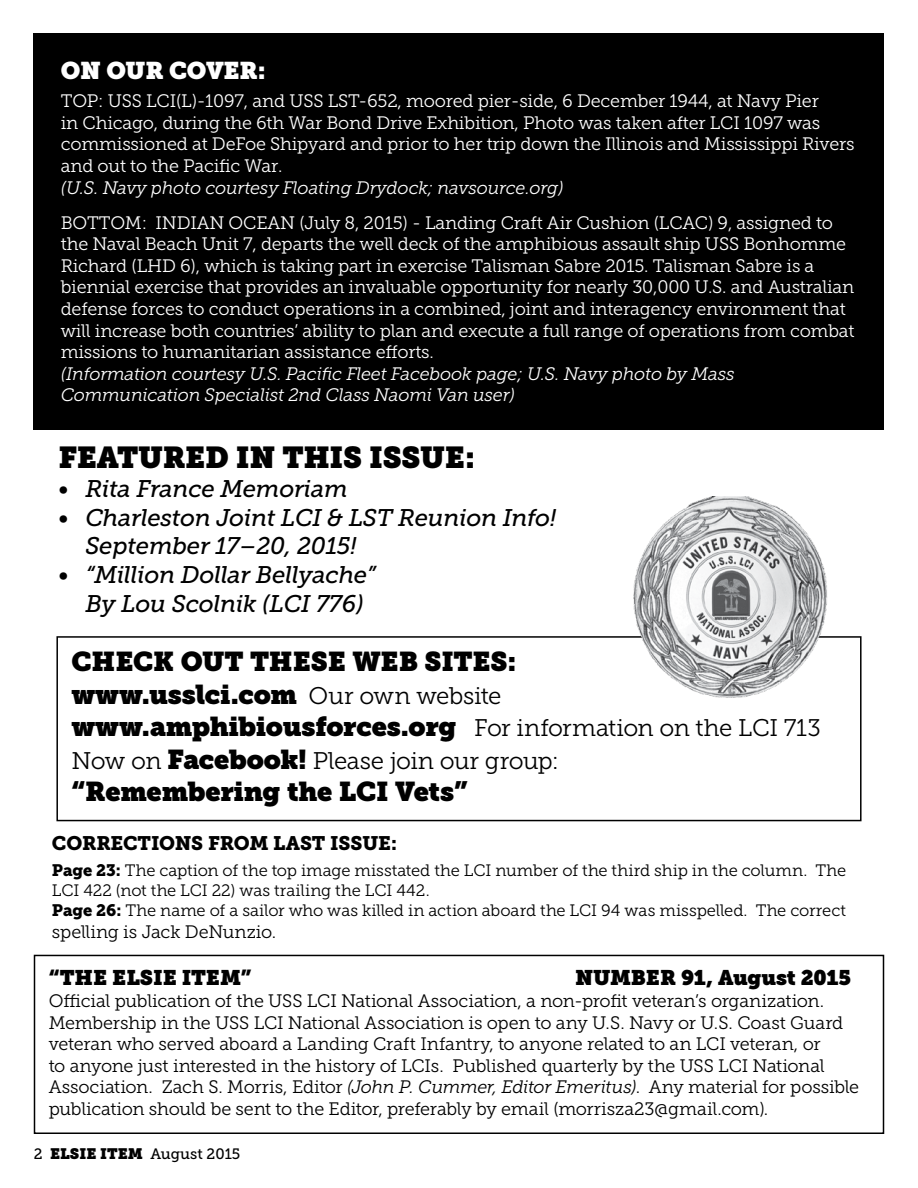
<style>
.page{position:relative;width:918px;height:1188px;background:#fff}
.page>*{position:absolute;margin:0;border:0;box-sizing:border-box;transform-origin:0 0}
.t1{font:30px "Museo Slab";color:#000}
.t2{font:27px/32.4px "Museo Slab";letter-spacing:-.01em;color:#000}
.t3{font:italic 24px/28.8px "Museo Slab 500";letter-spacing:-.01em;color:#000}
.t4{font:24px/32.4px "Museo Slab 300";letter-spacing:-.025em;color:#000}
.t5{font:24px "Museo Slab";letter-spacing:-.01em;color:#fff}
.t6{font:21px "Museo Slab";letter-spacing:-.01em;color:#000}
.t7{font:19.5px "Museo Slab 900";letter-spacing:-.01em;color:#000}
.t8{font:18px/21.6px "Museo Slab 300";letter-spacing:-.01em;color:#fff}
.t9{font:18px/21.6px "Museo Slab 300";letter-spacing:-.015em;color:#000}
.t10{font:italic 18px/21.6px "Museo Slab 300";letter-spacing:-.01em;color:#fff}
.t11{font:16.5px/19.8px "Museo Slab 300";letter-spacing:-.01em;color:#000}
.t12{font:15px "Museo Slab 500";color:#000}
.s1{font-family:"Museo Slab 300";font-size:24px}
.s2{font-family:"Museo Slab";font-size:27px}
.s3{font-family:"Museo Slab 900"}
.s4{font-style:italic}
.s5{font-family:"Museo Slab"}
</style>
<div class="page">
<div style="left:34px;top:955px;width:850px;height:179px;border:2px solid #000"></div>
<div style="left:34px;top:34px;width:850px;height:396px;background:#000"></div>
<div style="left:56px;top:636px;width:806px;height:185px;border:2px solid #000"></div>
<img style="left:625px;top:497px;width:208px;height:201px">
<h3 class="t5" style="left:61px;top:56px;width:66px">On our</h3>
<h3 class="t5" style="left:169px;top:56px;width:98px">cover :</h3>
<p class="t8" style="left:61px;top:90px;width:795px">TOP: USS LCI(L)-1097, and USS LST-652, moored pier-side, 6 December 1944, at Navy Pier<br>in Chicago, during the 6th War Bond Drive Exhibition, Photo was taken after LCI 1097 was commissioned at DeFoe Shipyard and prior to her trip down the Illinois and Mississippi Rivers and out to the Pacific War.</p>
<p class="t10" style="left:61px;top:177px;width:504px">(U.S. Navy photo courtesy Floating Drydock; navsource.org)</p>
<p class="t8" style="left:61px;top:212px;width:795px">BOTTOM: INDIAN OCEAN (July 8, 2015) - Landing Craft Air Cushion (LCAC) 9, assigned to the Naval Beach Unit 7, departs the well deck of the amphibious assault ship USS Bonhomme Richard (LHD 6), which is taking part in exercise Talisman Sabre 2015. Talisman Sabre is a biennial exercise that provides an invaluable opportunity for nearly 30,000 U.S. and Australian defense forces to conduct operations in a combined, joint and interagency environment that will increase both countries’ ability to plan and execute a full range of operations from combat missions to humanitarian assistance efforts.</p>
<p class="t10" style="left:61px;top:363px;width:676px">(Information courtesy U.S. Pacific Fleet Facebook page; U.S. Navy photo by Mass<br>Communication Specialist 2nd Class Naomi Van user)</p>
<h1 class="t1" style="left:58px;top:440px;width:41px">Feature</h1>
<h1 class="t1" style="left:205px;top:440px;width:98px">d in this</h1>
<h1 class="t1" style="left:369px;top:440px;width:20px">issue</h1>
<h1 class="t1" style="left:465px;top:440px;width:12px">:</h1>
<h3 class="t3" style="left:58px;top:474px;width:291px">• Rita France Memoriam</h3>
<h3 class="t3" style="left:85px;top:503px;width:472px;text-indent:-27px">• Charleston Joint LCI &amp; LST Reunion Info!<br>September 17–20, 2015!</h3>
<h3 class="t3" style="left:85px;top:561px;width:292px;text-indent:-27px">• “Million Dollar Bellyache”<br>By Lou Scolnik (LCI 776)</h3>
<h2 class="t2" style="left:71px;top:646px;width:447px">CHECK OUT THESE WEB SITES: www.usslci.com <span class="s1">Our own website</span></h2>
<h3 class="t4" style="left:71px;top:712px;width:751px"><span class="s2">www.amphibiousforces.org</span> For information on the LCI 713<br>Now on <span class="s2">Facebook!</span> Please join our group:</h3>
<h2 class="t2" style="left:71px;top:776px;width:398px">“Remembering the LCI Vets”</h2>
<p class="t7" style="left:52px;top:832px;width:347px">CORRECTIONS FROM LAST ISSUE:</p>
<p class="t11" style="left:52px;top:861px;width:796px"><span class="s3">Page 23:</span> The caption of the top image misstated the LCI number of the third ship in the column. The<br>LCI 422 (not the LCI 22) was trailing the LCI 442.<br><span class="s3">Page 26:</span> The name of a sailor who was killed in action aboard the LCI 94 was misspelled. The correct</p>
<p class="t9" style="left:52px;top:921px;width:226px">spelling is Jack DeNunzio.</p>
<p class="t6" style="left:49px;top:966px;width:204px">“THE ELSIE ITEM”</p>
<p class="t6" style="left:575px;top:966px;width:278px">NUMBER 91, August 2015</p>
<p class="t9" style="left:49px;top:990px;width:812px">Official publication of the USS LCI National Association, a non-profit veteran’s organization.<br>Membership in the USS LCI National Association is open to any U.S. Navy or U.S. Coast Guard veteran who served aboard a Landing Craft Infantry, to anyone related to an LCI veteran, or<br>to anyone just interested in the history of LCIs. Published quarterly by the USS LCI National Association. Zach S. Morris, Editor <span class="s4">(John P. Cummer, Editor Emeritus)</span>. Any material for possible publication should be sent to the Editor, preferably by email (morrisza23@gmail.com).</p>
<p class="t12" style="left:34px;top:1145px;width:208px">2 <span class="s5">ELSIE ITEM</span> August 2015</p>
</div>
